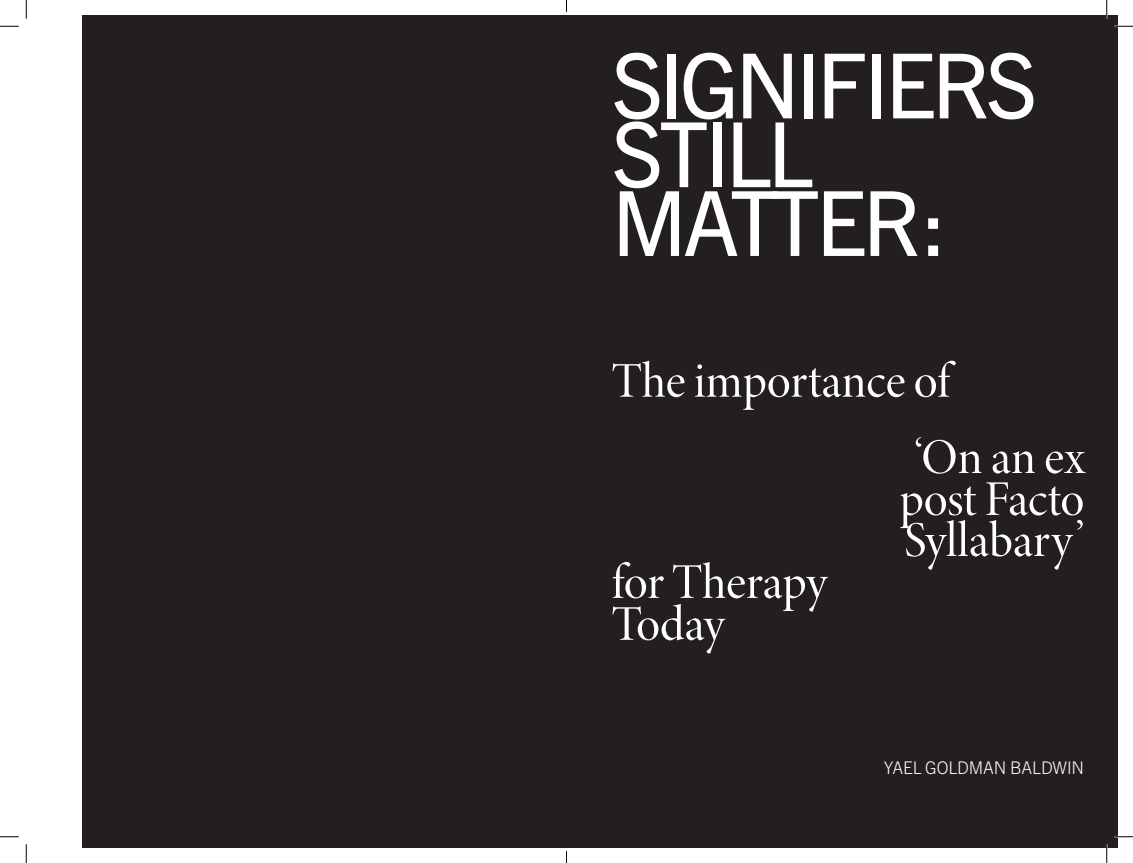
<style>
.page{position:relative;width:1133px;height:863px;background:#fff}
.page>*{position:absolute;margin:0;border:0;box-sizing:border-box;transform-origin:0 0}
.Heading{font:90px/68.8px "Trade Gothic Next LT Pro";letter-spacing:-.05em;color:#fff}
.Heading-2{font:500 50px/41px "Minion 3 Display";letter-spacing:-.005em;color:#fff}
.Heading-3{font:300 17.5px "Trade Gothic Next LT Pro";letter-spacing:-.005em;color:#fff}
</style>
<div class="page">
<div style="left:82px;top:15px;width:1035px;height:833px;background:#231f20"></div>
<svg style="left:0;top:25px;width:19px;height:2px"></svg>
<svg style="left:1114px;top:25px;width:18px;height:2px"></svg>
<svg style="left:0;top:836px;width:19px;height:1px"></svg>
<svg style="left:1114px;top:835px;width:18px;height:2px"></svg>
<svg style="left:25px;top:0;width:2px;height:19px"></svg>
<svg style="left:25px;top:844px;width:2px;height:18px"></svg>
<svg style="left:1106px;top:0;width:1px;height:19px"></svg>
<svg style="left:1106px;top:844px;width:1px;height:18px"></svg>
<p class="Heading" style="left:611px;top:45px;width:427px">SIGNIFIERS<br>STILL<br>MATTER:</p>
<p class="Heading-2" style="left:611px;top:360px;width:340px">The importance of</p>
<p class="Heading-2" style="left:914px;top:436px;width:171px">‘On an ex</p>
<p class="Heading-2" style="left:899px;top:478px;width:186px">post Facto<br>Syllabary’</p>
<p class="Heading-2" style="left:611px;top:561px;width:217px">for Therapy</p>
<p class="Heading-2" style="left:611px;top:603px;width:114px">Today</p>
<p class="Heading-3" style="left:883px;top:755px;width:202px">YAEL GOLDMAN BALDWIN</p>
</div>
